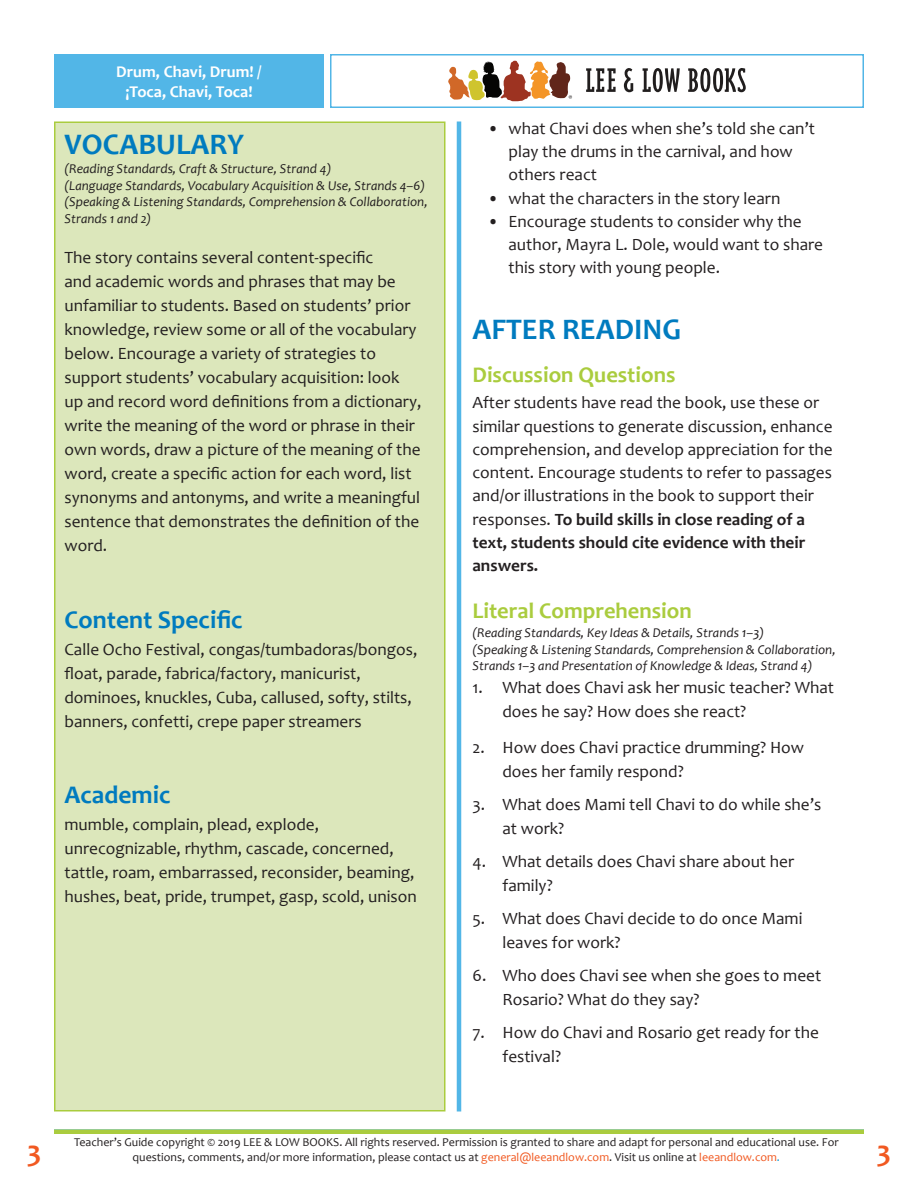
<style>
.page{position:relative;width:918px;height:1188px;background:#fff}
.page>*{position:absolute;margin:0;border:0;box-sizing:border-box;transform-origin:0 0}
.Blue_Single_Column_H{font:700 30px "Candara";color:#007bbf}
.t1{font:700 30px "Candara";color:#f15921}
.blue_running_heads{font:700 25.5px "Candara";color:#007bbf}
.Green_Running_heads{font:700 22.5px "Candara";color:#aacc3e}
.text{font:17.25px/23.2px "Candara";color:#231f20}
.t2{font:700 16.5px/19.8px "Candara";color:#fff;text-align:center}
.small_italic_subhead{font:italic 13.5px/16.5px "Candara";color:#231f20}
.t3{font:12px/14.4px "Candara";color:#231f20;text-align:center}
.s1{font-weight:700}
.s2{color:#f15921}
.s3{color:#0f9bd3}
</style>
<div class="page">
<div style="left:54px;top:54px;width:270px;height:54px;background:#52b6e7"></div>
<svg style="left:448px;top:61px;width:124px;height:40px"></svg>
<svg style="left:586px;top:68px;width:160px;height:24px"></svg>
<div style="left:330px;top:54px;width:534px;height:54px;border:2px solid #52b6e7"></div>
<hr style="left:457px;top:122px;width:4px;height:990px;background:#52b6e7">
<hr style="left:54px;top:1130px;width:810px;height:4px;background:#aacc3e">
<div style="left:55px;top:122px;width:390px;height:989px;background:#dce7bb"></div>
<div style="left:54px;top:122px;width:392px;height:990px;border:2px solid #aacc3e"></div>
<p class="t2" style="left:116px;top:62px;width:147px">Drum, Chavi, Drum! / ¡Toca, Chavi, Toca!</p>
<p class="Blue_Single_Column_H" style="left:64px;top:125px;width:181px">VOCABULARY</p>
<p class="small_italic_subhead" style="left:64px;top:160px;width:268px">(Reading Standards, Craft &amp; Structure, Strand 4)</p>
<p class="small_italic_subhead" style="left:64px;top:177px;width:362px">(Language Standards, Vocabulary Acquisition &amp; Use, Strands 4–6)</p>
<p class="small_italic_subhead" style="left:64px;top:193px;width:365px">(Speaking &amp; Listening Standards, Comprehension &amp; Collaboration,<br>Strands 1 and 2)</p>
<p class="text" style="left:64px;top:245px;width:358px;line-height:24px">The story contains several content-specific<br>and academic words and phrases that may be unfamiliar to students. Based on students’ prior knowledge, review some or all of the vocabulary below. Encourage a variety of strategies to support students’ vocabulary acquisition: look up and record word definitions from a dictionary, write the meaning of the word or phrase in their own words, draw a picture of the meaning of the word, create a specific action for each word, list synonyms and antonyms, and write a meaningful sentence that demonstrates the definition of the word.</p>
<p class="blue_running_heads" style="left:64px;top:603px;width:180px">Content Specific</p>
<p class="text" style="left:64px;top:637px;width:354px;line-height:24px">Calle Ocho Festival, congas/tumbadoras/bongos, float, parade, fabrica/factory, manicurist, dominoes, knuckles, Cuba, callused, softy, stilts, banners, confetti, crepe paper streamers</p>
<p class="blue_running_heads" style="left:64px;top:779px;width:107px">Academic</p>
<p class="text" style="left:64px;top:812px;width:354px;line-height:24px">mumble, complain, plead, explode, unrecognizable, rhythm, cascade, concerned, tattle, roam, embarrassed, reconsider, beaming, hushes, beat, pride, trumpet, gasp, scold, unison</p>
<p class="text" style="left:508px;top:117px;width:308px;text-indent:-21px">• what Chavi does when she’s told she can’t play the drums in the carnival, and how others react</p>
<p class="text" style="left:488px;top:186px;width:294px">• what the characters in the story learn</p>
<p class="text" style="left:508px;top:210px;width:316px;text-indent:-21px">• Encourage students to consider why the author, Mayra L. Dole, would want to share this story with young people.</p>
<p class="Blue_Single_Column_H" style="left:472px;top:310px;width:210px">AFTER READING</p>
<p class="Green_Running_heads" style="left:472px;top:361px;width:204px">Discussion Questions</p>
<p class="text" style="left:472px;top:391px;width:362px">After students have read the book, use these or similar questions to generate discussion, enhance comprehension, and develop appreciation for the content. Encourage students to refer to passages and/or illustrations in the book to support their responses. <span class="s1">To build skills in close reading of a text, students should cite evidence with their answers.</span></p>
<p class="Green_Running_heads" style="left:472px;top:596px;width:221px">Literal Comprehension</p>
<p class="small_italic_subhead" style="left:472px;top:624px;width:293px">(Reading Standards, Key Ideas &amp; Details, Strands 1–3)</p>
<p class="small_italic_subhead" style="left:472px;top:641px;width:365px">(Speaking &amp; Listening Standards, Comprehension &amp; Collaboration,<br>Strands 1–3 and Presentation of Knowledge &amp; Ideas, Strand 4)</p>
<p class="text" style="left:502px;top:676px;width:333px;text-indent:-30px">1. What does Chavi ask her music teacher? What does he say? How does she react?</p>
<p class="text" style="left:502px;top:736px;width:303px;text-indent:-30px">2. How does Chavi practice drumming? How does her family respond?</p>
<p class="text" style="left:502px;top:793px;width:320px;text-indent:-30px">3. What does Mami tell Chavi to do while she’s at work?</p>
<p class="text" style="left:502px;top:850px;width:293px;text-indent:-30px">4. What details does Chavi share about her family?</p>
<p class="text" style="left:502px;top:907px;width:301px;text-indent:-30px">5. What does Chavi decide to do once Mami leaves for work?</p>
<p class="text" style="left:502px;top:964px;width:320px;text-indent:-30px">6. Who does Chavi see when she goes to meet<br>Rosario? What do they say?</p>
<p class="text" style="left:502px;top:1021px;width:318px;text-indent:-30px">7. How do Chavi and Rosario get ready for the festival?</p>
<p class="t1" style="left:27px;top:1133px;width:16px">3</p>
<p class="t3" style="left:74px;top:1135px;width:766px">Teacher’s Guide copyright © 2019 LEE &amp; LOW BOOKS. All rights reserved. Permission is granted to share and adapt for personal and educational use. For questions, comments, and/or more information, please contact us at <span class="s2">general@leeandlow.com</span>. Visit us online at <span class="s2">leeandlow.com</span><span class="s3">.</span></p>
<h1 class="t1" style="left:877px;top:1133px;width:16px">3</h1>
</div>
